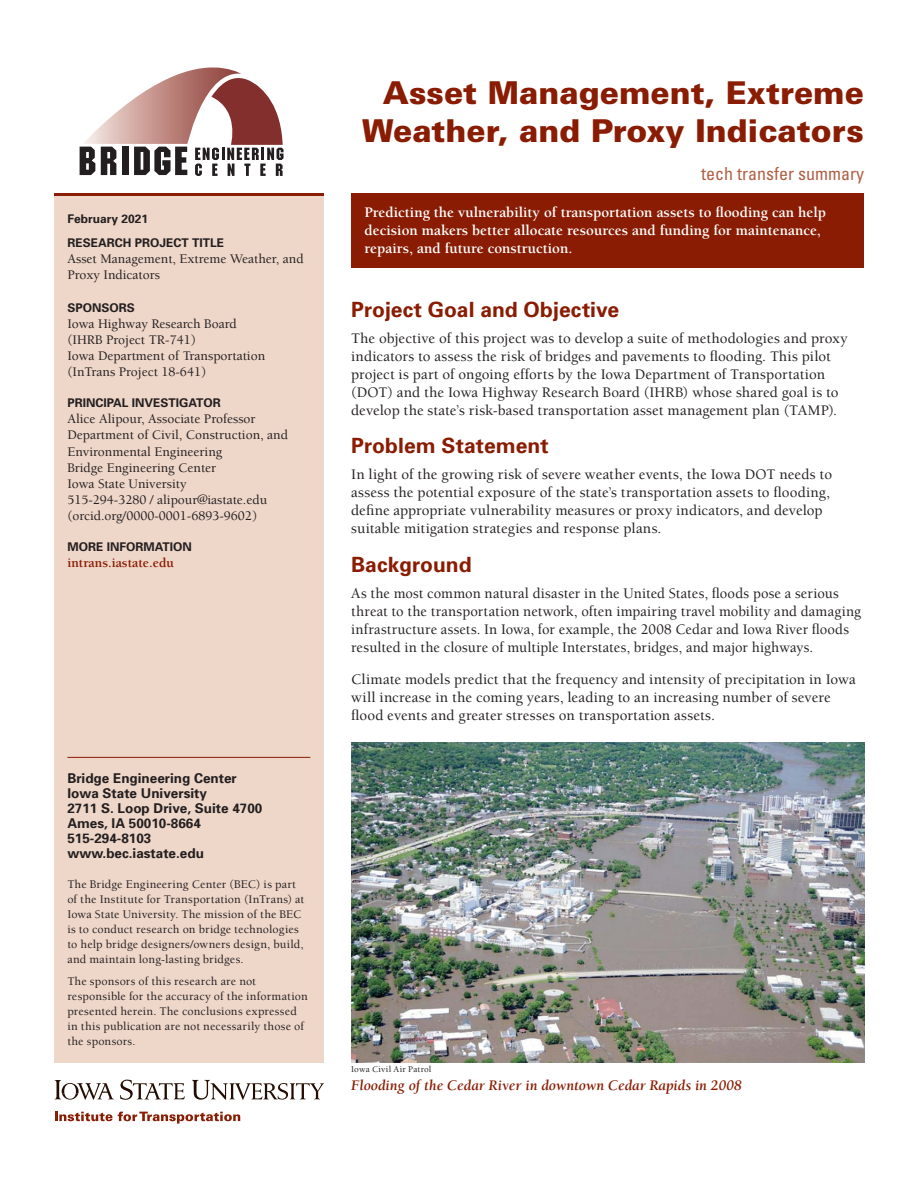
<style>
.page{position:relative;width:918px;height:1188px;background:#fff}
.page>*{position:absolute;margin:0;border:0;box-sizing:border-box;transform-origin:0 0}
.t1{font:900 31.5px/37.8px "Univers LT Std";color:#891c02;text-align:right}
.head_1{font:700 21px "Univers";letter-spacing:.005em;color:#891c02}
.Tech_Transfer_Summar{font:condensed 18px "Univers";color:#af5f42}
.Body_text{font:500 15px/18px "Berkeley Std";letter-spacing:.01em;color:#231f20}
.pullout_sentence{font:700 15px/18px "Berkeley Std";color:#fff}
.t2{font:italic 700 15px "Berkeley Std";color:#891c02}
.info{font:500 13.5px/16.2px "Berkeley Std";color:#231f20}
.address{font:700 13.5px "Univers";color:#231f20}
.info-2{font:700 13.5px "Berkeley Std";color:#891c02}
.BEC_Summary{font:500 12px/15px "Berkeley Std";letter-spacing:.015em;color:#231f20}
.label{font:700 12px "Univers";color:#231f20}
.date{font:700 12px "Univers";color:#231f20}
.Attribution{font:500 9px "Berkeley Std";letter-spacing:.02em;color:#231f20}
</style>
<div class="page">
<svg style="left:79px;top:67px;width:205px;height:109px"></svg>
<div style="left:351px;top:193px;width:513px;height:75px;background:#891c02"></div>
<div style="left:54px;top:195px;width:270px;height:868px;background:#eed6c9"></div>
<hr style="left:54px;top:193px;width:270px;height:3px;background:#891c02">
<hr style="left:67px;top:757px;width:243px;height:1px;background:#891c02">
<svg style="left:55px;top:1080px;width:59px;height:20px"></svg>
<svg style="left:120px;top:1080px;width:65px;height:20px"></svg>
<svg style="left:192px;top:1080px;width:132px;height:20px"></svg>
<svg style="left:55px;top:1112px;width:185px;height:12px"></svg>
<img style="left:351px;top:742px;width:513px;height:321px">
<p class="date" style="left:67px;top:211px;width:82px">February 2021</p>
<h1 class="label" style="left:67px;top:235px;width:158px">RESEARCH PROJECT TITLE</h1>
<p class="info" style="left:67px;top:251px;width:238px">Asset Management, Extreme Weather, and<br>Proxy Indicators</p>
<h1 class="label" style="left:67px;top:300px;width:69px">SPONSORS</h1>
<p class="info" style="left:67px;top:316px;width:171px">Iowa Highway Research Board</p>
<p class="info" style="left:67px;top:332px;width:130px">(IHRB Project TR-741)</p>
<p class="info" style="left:67px;top:348px;width:199px">Iowa Department of Transportation</p>
<p class="info" style="left:67px;top:364px;width:140px">(InTrans Project 18-641)</p>
<h1 class="label" style="left:67px;top:395px;width:155px">PRINCIPAL INVESTIGATOR</h1>
<p class="info" style="left:67px;top:411px;width:190px">Alice Alipour, Associate Professor</p>
<p class="info" style="left:67px;top:427px;width:222px">Department of Civil, Construction, and<br>Environmental Engineering</p>
<p class="info" style="left:67px;top:460px;width:150px">Bridge Engineering Center</p>
<p class="info" style="left:67px;top:476px;width:121px">Iowa State University</p>
<p class="info" style="left:67px;top:492px;width:201px">515-294-3280 / alipour@iastate.edu</p>
<p class="info" style="left:67px;top:508px;width:191px">(orcid.org/0000-0001-6893-9602)</p>
<h1 class="label" style="left:67px;top:539px;width:126px">MORE INFORMATION</h1>
<p class="info-2" style="left:67px;top:556px;width:108px">intrans.iastate.edu</p>
<p class="address" style="left:67px;top:769px;width:171px">Bridge Engineering Center</p>
<p class="address" style="left:67px;top:784px;width:141px">Iowa State University</p>
<p class="address" style="left:67px;top:799px;width:197px">2711 S. Loop Drive, Suite 4700</p>
<p class="address" style="left:67px;top:814px;width:135px">Ames, IA 50010-8664</p>
<p class="address" style="left:67px;top:829px;width:86px">515-294-8103</p>
<p class="address" style="left:67px;top:844px;width:138px">www.bec.iastate.edu</p>
<p class="BEC_Summary" style="left:67px;top:877px;width:239px">The Bridge Engineering Center (BEC) is part of the Institute for Transportation (InTrans) at Iowa State University. The mission of the BEC is to conduct research on bridge technologies to help bridge designers/owners design, build, and maintain long-lasting bridges.</p>
<p class="BEC_Summary" style="left:67px;top:974px;width:242px">The sponsors of this research are not responsible for the accuracy of the information presented herein. The conclusions expressed in this publication are not necessarily those of the sponsors.</p>
<p class="t1" style="left:362px;top:73px;width:503px">Asset Management, Extreme<br>Weather, and Proxy Indicators</p>
<p class="Tech_Transfer_Summar" style="left:701px;top:162px;width:164px">tech transfer summary</p>
<p class="pullout_sentence" style="left:364px;top:204px;width:463px">Predicting the vulnerability of transportation assets to flooding can help decision makers better allocate resources and funding for maintenance, repairs, and future construction.</p>
<h1 class="head_1" style="left:351px;top:296px;width:269px">Project Goal and Objective</h1>
<p class="Body_text" style="left:351px;top:329px;width:498px">The objective of this project was to develop a suite of methodologies and proxy indicators to assess the risk of bridges and pavements to flooding. This pilot project is part of ongoing efforts by the Iowa Department of Transportation (DOT) and the Iowa Highway Research Board (IHRB) whose shared goal is to develop the state’s risk-based transportation asset management plan (TAMP).</p>
<h1 class="head_1" style="left:351px;top:432px;width:199px">Problem Statement</h1>
<p class="Body_text" style="left:351px;top:466px;width:482px">In light of the growing risk of severe weather events, the Iowa DOT needs to assess the potential exposure of the state’s transportation assets to flooding, define appropriate vulnerability measures or proxy indicators, and develop suitable mitigation strategies and response plans.</p>
<h1 class="head_1" style="left:351px;top:551px;width:122px">Background</h1>
<p class="Body_text" style="left:351px;top:585px;width:512px">As the most common natural disaster in the United States, floods pose a serious threat to the transportation network, often impairing travel mobility and damaging infrastructure assets. In Iowa, for example, the 2008 Cedar and Iowa River floods resulted in the closure of multiple Interstates, bridges, and major highways.</p>
<p class="Body_text" style="left:351px;top:670px;width:506px">Climate models predict that the frequency and intensity of precipitation in Iowa will increase in the coming years, leading to an increasing number of severe flood events and greater stresses on transportation assets.</p>
<p class="Attribution" style="left:351px;top:1065px;width:82px">Iowa Civil Air Patrol</p>
<p class="t2" style="left:351px;top:1078px;width:392px">Flooding of the Cedar River in downtown Cedar Rapids in 2008</p>
</div>
